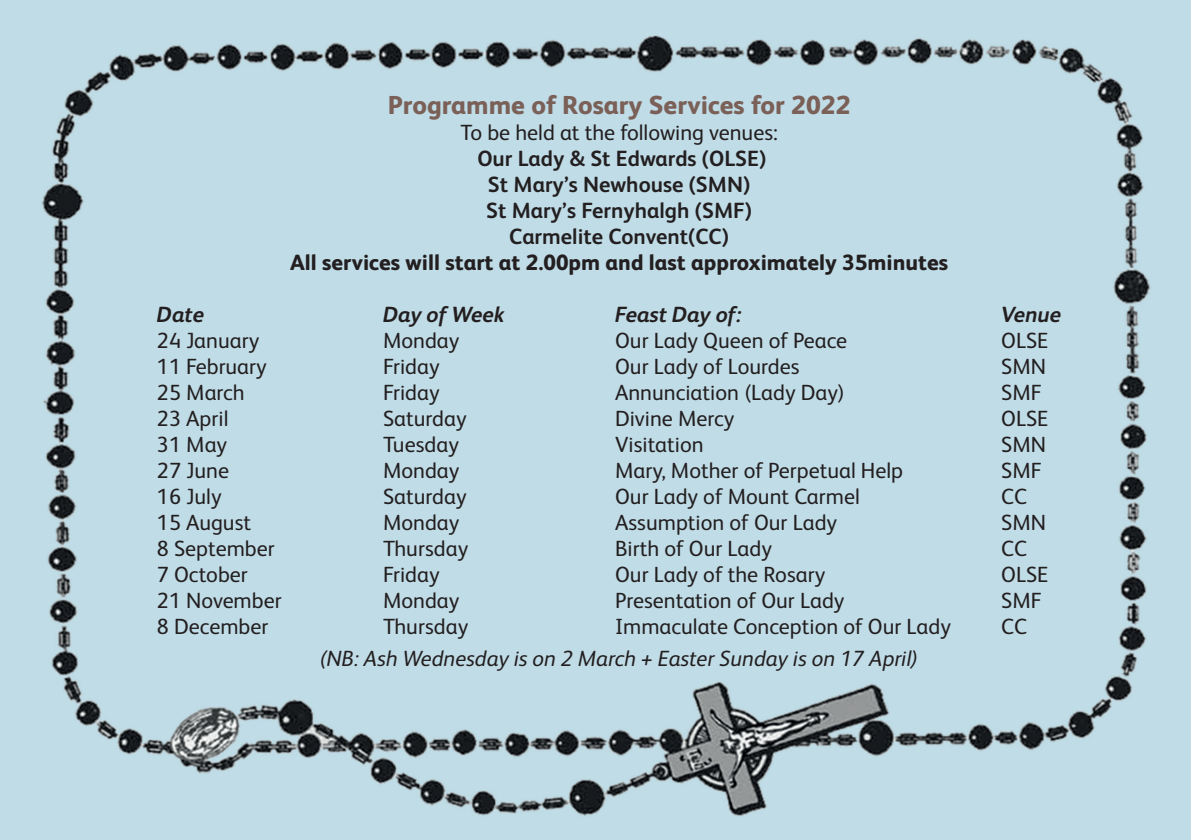
<style>
.page{position:relative;width:1191px;height:840px;background:#fff}
.page>*{position:absolute;margin:0;border:0;box-sizing:border-box;transform-origin:0 0}
.t1{font:800 26px "FS Albert Pro";color:#7a6057}
.t2{font:22px "FS Albert Pro";color:#231f20}
.t3{font:700 22px "FS Albert Pro";color:#231f20}
.t4{font:800 22px "FS Albert Pro";color:#231f20}
.t5{font:italic 22px "FS Albert Pro";color:#231f20}
.t6{font:italic 700 22px "FS Albert Pro";color:#231f20}
</style>
<div class="page">
<img style="left:0;top:0;width:1191px;height:839px">
<p class="t1" style="left:388px;top:84px;width:464px">Programme of Rosary Services for 2022</p>
<p class="t2" style="left:460px;top:116px;width:319px">To be held at the following venues:</p>
<p class="t3" style="left:477px;top:143px;width:290px">Our Lady &amp; St Edwards (OLSE)</p>
<p class="t3" style="left:488px;top:169px;width:264px">St Mary’s Newhouse (SMN)</p>
<p class="t3" style="left:486px;top:195px;width:267px">St Mary’s Fernyhalgh (SMF)</p>
<p class="t3" style="left:509px;top:221px;width:221px">Carmelite Convent(CC)</p>
<p class="t4" style="left:290px;top:245px;width:659px">All services will start at 2.00pm and last approximately 35minutes</p>
<p class="t6" style="left:157px;top:298px;width:49px">Date</p>
<p class="t6" style="left:383px;top:298px;width:123px">Day of Week</p>
<p class="t6" style="left:615px;top:298px;width:128px">Feast Day of:</p>
<p class="t6" style="left:1001px;top:298px;width:61px">Venue</p>
<p class="t2" style="left:157px;top:324px;width:104px">24 January</p>
<p class="t2" style="left:383px;top:324px;width:78px">Monday</p>
<p class="t2" style="left:615px;top:324px;width:234px">Our Lady Queen of Peace</p>
<p class="t2" style="left:1001px;top:324px;width:49px">OLSE</p>
<p class="t2" style="left:157px;top:350px;width:111px">11 February</p>
<p class="t2" style="left:383px;top:350px;width:58px">Friday</p>
<p class="t2" style="left:615px;top:350px;width:186px">Our Lady of Lourdes</p>
<p class="t2" style="left:1001px;top:350px;width:46px">SMN</p>
<p class="t2" style="left:157px;top:376px;width:89px">25 March</p>
<p class="t2" style="left:383px;top:376px;width:58px">Friday</p>
<p class="t2" style="left:615px;top:376px;width:231px">Annunciation (Lady Day)</p>
<p class="t2" style="left:1001px;top:376px;width:42px">SMF</p>
<p class="t2" style="left:157px;top:402px;width:73px">23 April</p>
<p class="t2" style="left:383px;top:402px;width:85px">Saturday</p>
<p class="t2" style="left:615px;top:402px;width:121px">Divine Mercy</p>
<p class="t2" style="left:1001px;top:402px;width:49px">OLSE</p>
<p class="t2" style="left:157px;top:428px;width:72px">31 May</p>
<p class="t2" style="left:383px;top:428px;width:77px">Tuesday</p>
<p class="t2" style="left:615px;top:428px;width:90px">Visitation</p>
<p class="t2" style="left:1001px;top:428px;width:46px">SMN</p>
<p class="t2" style="left:157px;top:454px;width:74px">27 June</p>
<p class="t2" style="left:383px;top:454px;width:78px">Monday</p>
<p class="t2" style="left:615px;top:454px;width:290px">Mary, Mother of Perpetual Help</p>
<p class="t2" style="left:1001px;top:454px;width:42px">SMF</p>
<p class="t2" style="left:157px;top:480px;width:66px">16 July</p>
<p class="t2" style="left:383px;top:480px;width:85px">Saturday</p>
<p class="t2" style="left:615px;top:480px;width:246px">Our Lady of Mount Carmel</p>
<p class="t2" style="left:1001px;top:480px;width:28px">CC</p>
<p class="t2" style="left:157px;top:506px;width:96px">15 August</p>
<p class="t2" style="left:383px;top:506px;width:78px">Monday</p>
<p class="t2" style="left:615px;top:506px;width:223px">Assumption of Our Lady</p>
<p class="t2" style="left:1001px;top:506px;width:46px">SMN</p>
<p class="t2" style="left:157px;top:532px;width:119px">8 September</p>
<p class="t2" style="left:383px;top:532px;width:87px">Thursday</p>
<p class="t2" style="left:615px;top:532px;width:158px">Birth of Our Lady</p>
<p class="t2" style="left:1001px;top:532px;width:28px">CC</p>
<p class="t2" style="left:157px;top:558px;width:92px">7 October</p>
<p class="t2" style="left:383px;top:558px;width:58px">Friday</p>
<p class="t2" style="left:615px;top:558px;width:212px">Our Lady of the Rosary</p>
<p class="t2" style="left:1001px;top:558px;width:49px">OLSE</p>
<p class="t2" style="left:157px;top:584px;width:126px">21 November</p>
<p class="t2" style="left:383px;top:584px;width:78px">Monday</p>
<p class="t2" style="left:615px;top:584px;width:231px">Presentation of Our Lady</p>
<p class="t2" style="left:1001px;top:584px;width:42px">SMF</p>
<p class="t2" style="left:157px;top:610px;width:113px">8 December</p>
<p class="t2" style="left:383px;top:610px;width:87px">Thursday</p>
<p class="t2" style="left:615px;top:610px;width:337px">Immaculate Conception of Our Lady</p>
<p class="t2" style="left:1001px;top:610px;width:28px">CC</p>
<p class="t5" style="left:320px;top:642px;width:600px">(NB: Ash Wednesday is on 2 March + Easter Sunday is on 17 April)</p>
</div>
